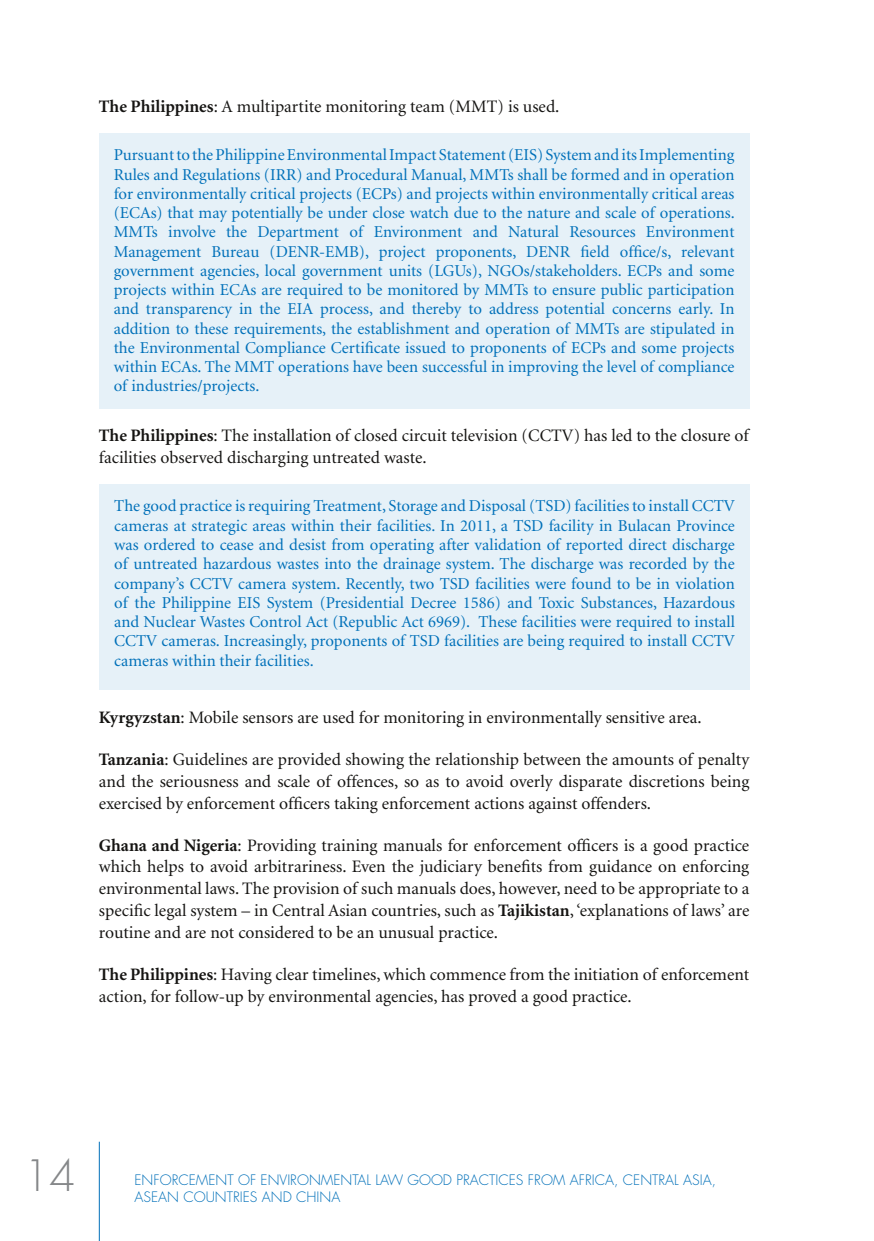
<style>
.page{position:relative;width:874px;height:1241px;background:#fff}
.page>*{position:absolute;margin:0;border:0;box-sizing:border-box;transform-origin:0 0}
.t1{font:300 42px "Futura";color:#858789}
.t2{font:17.5px/21.9px "Minion";color:#151412}
.t3{font:16.62px/19.2px "Minion";color:#0070b9;text-align:justify}
.t4{font:300 14px "Futura";color:#0070b9}
.s1{font-weight:700}
</style>
<div class="page">
<hr style="left:99px;top:1141px;width:1px;height:99px;background:#0070b9">
<div style="left:99px;top:133px;width:650px;height:275px;background:#e6f1f8"></div>
<div style="left:99px;top:484px;width:650px;height:205px;background:#e6f1f8"></div>
<p class="t2" style="left:99px;top:96px;width:462px"><span class="s1">The Philippines</span>: A multipartite monitoring team (MMT) is used.</p>
<p class="t3" style="left:114px;top:146px;width:622px">Pursuant to the Philippine Environmental Impact Statement (EIS) System and its Implementing Rules and Regulations (IRR) and Procedural Manual, MMTs shall be formed and in operation for environmentally critical projects (ECPs) and projects within environmentally critical areas (ECAs) that may potentially be under close watch due to the nature and scale of operations.<br>MMTs involve the Department of Environment and Natural Resources Environment Management Bureau (DENR-EMB), project proponents, DENR field office/s, relevant government agencies, local government units (LGUs), NGOs/stakeholders. ECPs and some projects within ECAs are required to be monitored by MMTs to ensure public participation and transparency in the EIA process, and thereby to address potential concerns early. In addition to these requirements, the establishment and operation of MMTs are stipulated in the Environmental Compliance Certificate issued to proponents of ECPs and some projects within ECAs. The MMT operations have been successful in improving the level of compliance of industries/projects.</p>
<p class="t2" style="left:99px;top:425px;width:651px"><span class="s1">The Philippines</span>: The installation of closed circuit television (CCTV) has led to the closure of facilities observed discharging untreated waste.</p>
<p class="t3" style="left:114px;top:497px;width:622px">The good practice is requiring Treatment, Storage and Disposal (TSD) facilities to install CCTV cameras at strategic areas within their facilities. In 2011, a TSD facility in Bulacan Province was ordered to cease and desist from operating after validation of reported direct discharge of untreated hazardous wastes into the drainage system. The discharge was recorded by the company’s CCTV camera system. Recently, two TSD facilities were found to be in violation of the Philippine EIS System (Presidential Decree 1586) and Toxic Substances, Hazardous and Nuclear Wastes Control Act (Republic Act 6969). These facilities were required to install CCTV cameras. Increasingly, proponents of TSD facilities are being required to install CCTV cameras within their facilities.</p>
<p class="t2" style="left:99px;top:707px;width:604px"><span class="s1">Kyrgyzstan</span>: Mobile sensors are used for monitoring in environmentally sensitive area.</p>
<p class="t2" style="left:99px;top:749px;width:651px;text-align:justify"><span class="s1">Tanzania</span>: Guidelines are provided showing the relationship between the amounts of penalty and the seriousness and scale of offences, so as to avoid overly disparate discretions being exercised by enforcement officers taking enforcement actions against offenders.</p>
<p class="t2" style="left:99px;top:834px;width:651px;text-align:justify"><span class="s1">Ghana and Nigeria</span>: Providing training manuals for enforcement officers is a good practice which helps to avoid arbitrariness. Even the judiciary benefits from guidance on enforcing environmental laws. The provision of such manuals does, however, need to be appropriate to a specific legal system – in Central Asian countries, such as <span class="s1">Tajikistan</span>, ‘explanations of laws’ are routine and are not considered to be an unusual practice.</p>
<p class="t2" style="left:99px;top:963px;width:651px"><span class="s1">The Philippines</span>: Having clear timelines, which commence from the initiation of enforcement action, for follow-up by environmental agencies, has proved a good practice.</p>
<h1 class="t1" style="left:24px;top:1148px;width:54px">14</h1>
<p class="t4" style="left:134px;top:1170px;width:582px">ENFORCEMENT OF ENVIRONMENTAL LAW GOOD PRACTICES FROM AFRICA, CE NTRAL ASIA,</p>
<p class="t4" style="left:134px;top:1187px;width:207px">ASEAN COUNTRIES AND CHINA</p>
</div>
